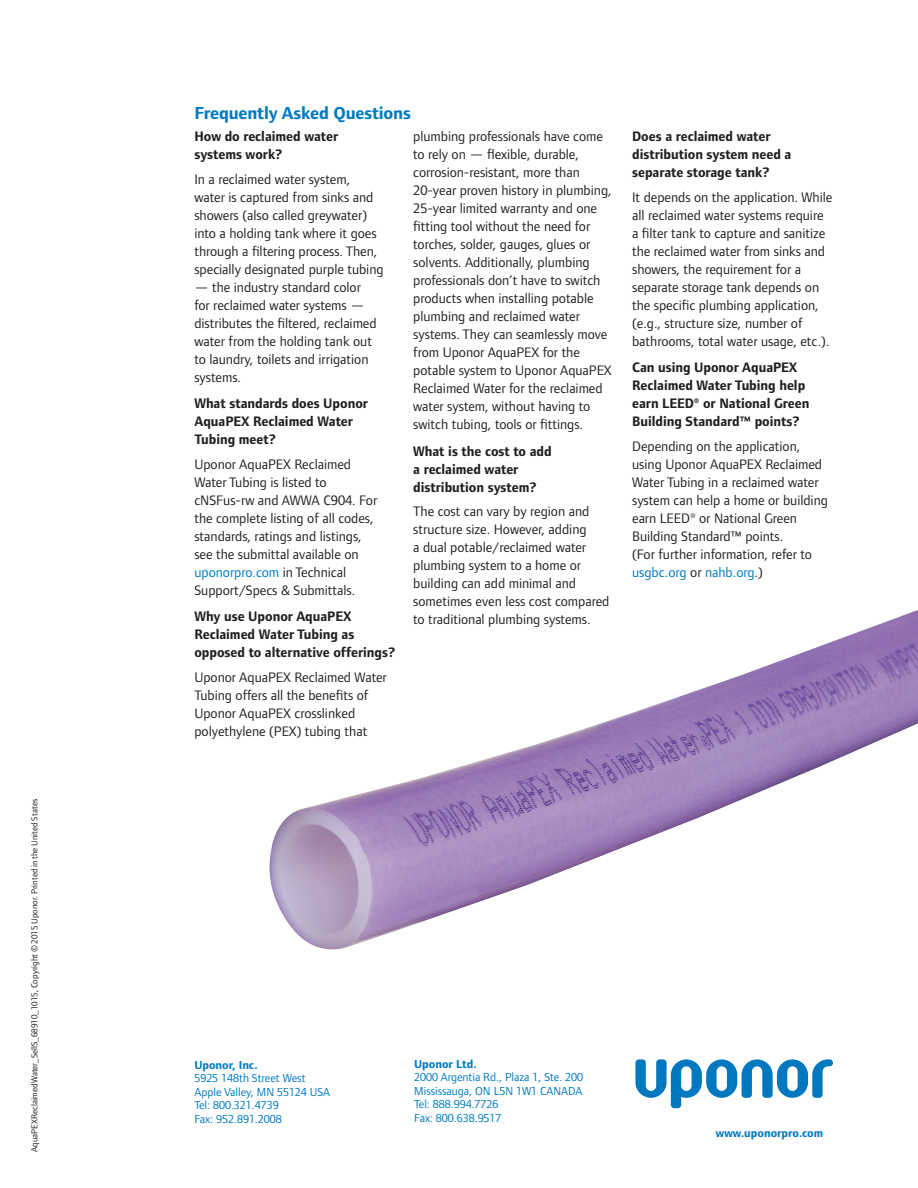
<style>
.page{position:relative;width:918px;height:1188px;background:#fff}
.page>*{position:absolute;margin:0;border:0;box-sizing:border-box;transform-origin:0 0}
.Sub_10_12_Foundry{font:700 18px "Foundry Form Sans";letter-spacing:-.01em;color:#007ac2}
.Body_9_5_12{font:14.25px/18px "Foundry Form Sans";letter-spacing:-.005em;color:#231f20}
.Body_Bold_9_5_12{font:700 14.25px/18px "Foundry Form Sans";letter-spacing:-.005em;color:#231f20}
.t1{font:12px/13.5px "Foundry Form Sans";letter-spacing:-.005em;color:#007ac2}
.t2{font:700 12px "Foundry Form Sans";letter-spacing:-.005em;color:#007ac2}
.job_ticket_number{font:9px "Foundry Form Sans";color:#231f20}
.s1{color:#007ac2}
.s2{font-weight:700}
</style>
<div class="page">
<svg style="left:635px;top:1059px;width:198px;height:49px"></svg>
<img style="left:269px;top:610px;width:649px;height:339px">
<p class="job_ticket_number" style="left:29px;top:1152px;width:355px;rotate:-90deg">AquaPEXReclaimedWater_SellS_68910_1015, Copyright © 2015 Uponor. Printed in the United States</p>
<p class="Sub_10_12_Foundry" style="left:194px;top:103px;width:218px">Frequently Asked Questions</p>
<p class="Body_Bold_9_5_12" style="left:194px;top:128px;width:145px">How do reclaimed water systems work?</p>
<p class="Body_9_5_12" style="left:194px;top:170px;width:191px">In a reclaimed water system, water is captured from sinks and showers (also called greywater) into a holding tank where it goes through a filtering process. Then, specially designated purple tubing</p>
<p class="Body_9_5_12" style="left:194px;top:278px;width:184px">— the industry standard color for reclaimed water systems — distributes the filtered, reclaimed water from the holding tank out to laundry, toilets and irrigation systems.</p>
<p class="Body_Bold_9_5_12" style="left:194px;top:395px;width:175px">What standards does Uponor<br>AquaPEX Reclaimed Water<br>Tubing meet?</p>
<p class="Body_9_5_12" style="left:194px;top:455px;width:184px">Uponor AquaPEX Reclaimed<br>Water Tubing is listed to cNSFus-rw and AWWA C904. For the complete listing of all codes, standards, ratings and listings, see the submittal available on <span class="s1">uponorpro.com</span> in Technical<br>Support/Specs &amp; Submittals.</p>
<p class="Body_Bold_9_5_12" style="left:194px;top:608px;width:202px">Why use Uponor AquaPEX<br>Reclaimed Water Tubing as opposed to alternative offerings?</p>
<p class="Body_9_5_12" style="left:194px;top:668px;width:194px">Uponor AquaPEX Reclaimed Water<br>Tubing offers all the benefits of<br>Uponor AquaPEX crosslinked polyethylene (PEX) tubing that</p>
<p class="Body_9_5_12" style="left:413px;top:127px;width:200px">plumbing professionals have come to rely on — flexible, durable, corrosion-resistant, more than 20-year proven history in plumbing, 25-year limited warranty and one fitting tool without the need for torches, solder, gauges, glues or solvents. Additionally, plumbing professionals don’t have to switch products when installing potable plumbing and reclaimed water systems. They can seamlessly move from Uponor AquaPEX for the potable system to Uponor AquaPEX Reclaimed Water for the reclaimed water system, without having to switch tubing, tools or fittings.</p>
<p class="Body_Bold_9_5_12" style="left:413px;top:442px;width:140px">What is the cost to add a reclaimed water distribution system?</p>
<p class="Body_9_5_12" style="left:413px;top:503px;width:198px">The cost can vary by region and structure size. However, adding<br>a dual potable/reclaimed water plumbing system to a home or building can add minimal and sometimes even less cost compared to traditional plumbing systems.</p>
<p class="Body_Bold_9_5_12" style="left:632px;top:128px;width:161px">Does a reclaimed water distribution system need a separate storage tank?</p>
<p class="Body_9_5_12" style="left:632px;top:188px;width:202px">It depends on the application. While all reclaimed water systems require a filter tank to capture and sanitize the reclaimed water from sinks and showers, the requirement for a separate storage tank depends on the specific plumbing application, (e.g., structure size, number of bathrooms, total water usage, etc.).</p>
<p class="Body_Bold_9_5_12" style="left:632px;top:359px;width:179px">Can using Uponor AquaPEX<br>Reclaimed Water Tubing help earn LEED® or National Green<br>Building Standard™ points?</p>
<p class="Body_9_5_12" style="left:632px;top:437px;width:197px">Depending on the application, using Uponor AquaPEX Reclaimed<br>Water Tubing in a reclaimed water system can help a home or building earn LEED® or National Green<br>Building Standard™ points.<br>(For further information, refer to <span class="s1">usgbc.org</span> or <span class="s1">nahb.org</span>.)</p>
<p class="t1" style="left:194px;top:1058px;width:137px"><span class="s2">Uponor, Inc.<br></span>5925 148th Street West<br>Apple Valley, MN 55124 USA<br>Tel: 800.321.4739<br>Fax: 952.891.2008</p>
<p class="t1" style="left:414px;top:1057px;width:171px"><span class="s2">Uponor Ltd.<br></span>2000 Argentia Rd., Plaza 1, Ste. 200<br>Mississauga, ON L5N 1W1 CANADA<br>Tel: 888.994.7726<br>Fax: 800.638.9517</p>
<p class="t2" style="left:716px;top:1126px;width:109px">www.uponorpro.com</p>
</div>
